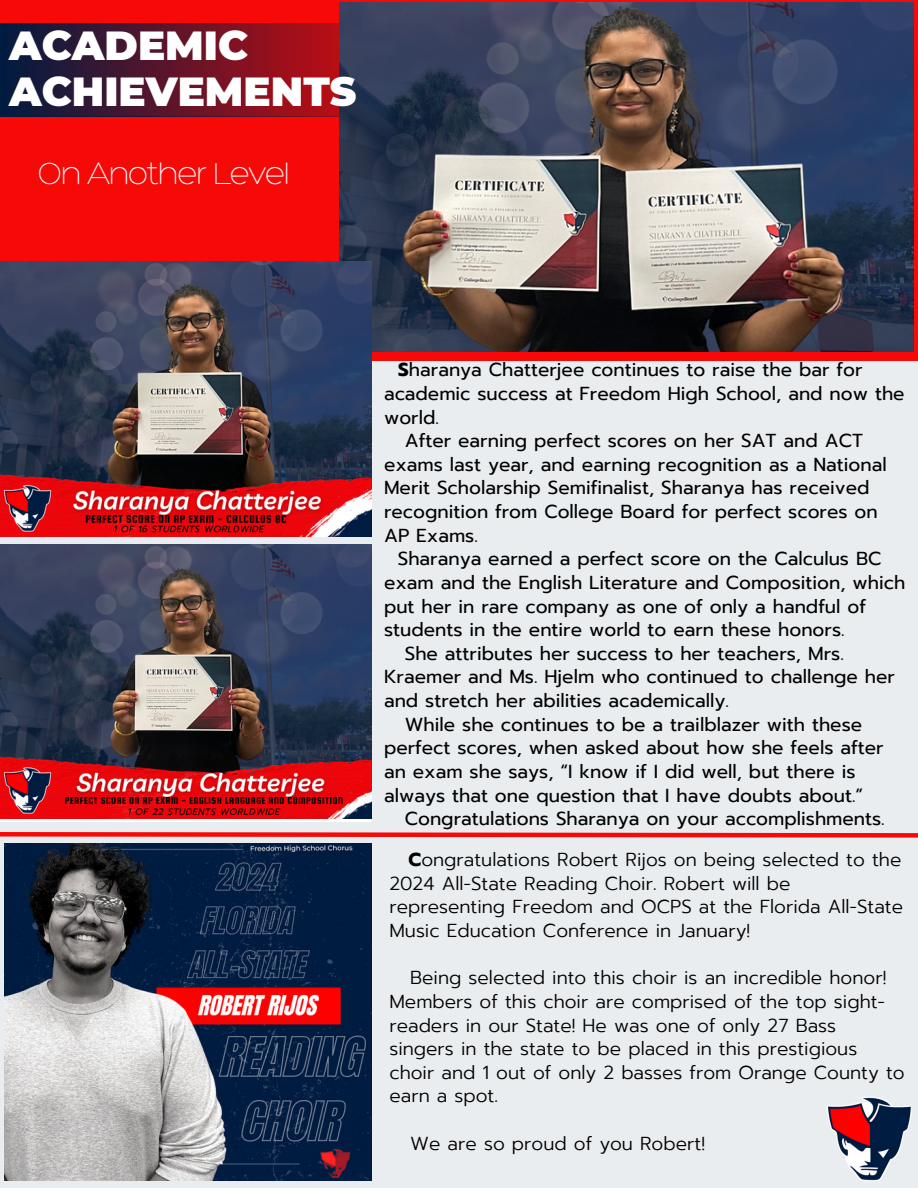
<style>
.page{position:relative;width:918px;height:1188px;background:#eaedef}
.page>*{position:absolute;margin:0;border:0;box-sizing:border-box;transform-origin:0 0}
.t1{font:900 40.5px "Montserrat";color:#fff}
.t2{font:300 33px "Hero";letter-spacing:-.055em;color:#fff}
.t3{font:18.75px/23.7px "Prompt";color:#000}
.t4{font:300 18.75px/23.7px "Prompt";color:#000}
.s1{font-weight:700}
</style>
<div class="page">
<div style="left:0;top:0;width:918px;height:360px;background:#f60906"></div>
<svg style="left:0;top:23px;width:340px;height:93px;background:#5c142a"></svg>
<img style="left:827px;top:1097px;width:85px;height:84px">
<div style="left:0;top:816px;width:371px;height:6px;background:#fff"></div>
<svg style="left:0;top:832px;width:918px;height:6px;background:#f2413f"></svg>
<img style="left:5px;top:843px;width:366px;height:338px">
<img style="left:340px;top:3px;width:574px;height:348px">
<img style="left:0;top:262px;width:371px;height:274px">
<img style="left:0;top:544px;width:371px;height:275px">
<p class="t1" style="left:9px;top:21px;width:241px">ACADEMIC</p>
<p class="t1" style="left:9px;top:67px;width:349px">ACHIEVEMENTS</p>
<p class="t2" style="left:38px;top:153px;width:254px">On Another Level</p>
<p class="t3" style="left:384px;top:358px;width:522px;text-indent:14px"><span class="s1">S</span>haranya Chatterjee continues to raise the bar for academic success at Freedom High School, and now the world.</p>
<p class="t3" style="left:384px;top:429px;width:504px;text-indent:21px">After earning perfect scores on her SAT and ACT exams last year, and earning recognition as a National Merit Scholarship Semifinalist, Sharanya has received recognition from College Board for perfect scores on AP Exams.</p>
<p class="t3" style="left:384px;top:547px;width:523px;text-indent:14px">Sharanya earned a perfect score on the Calculus BC exam and the English Literature and Composition, which put her in rare company as one of only a handful of students in the entire world to earn these honors.</p>
<p class="t3" style="left:384px;top:642px;width:513px;text-indent:21px">She attributes her success to her teachers, Mrs.<br>Kraemer and Ms. Hjelm who continued to challenge her and stretch her abilities academically.</p>
<p class="t3" style="left:384px;top:713px;width:501px;text-indent:21px">While she continues to be a trailblazer with these perfect scores, when asked about how she feels after an exam she says, “I know if I did well, but there is always that one question that I have doubts about.”</p>
<p class="t3" style="left:405px;top:807px;width:481px">Congratulations Sharanya on your accomplishments.</p>
<p class="t4" style="left:389px;top:848px;width:515px;text-indent:19px"><span class="s1">C</span>ongratulations Robert Rijos on being selected to the 2024 All-State Reading Choir. Robert will be representing Freedom and OCPS at the Florida All-State Music Education Conference in January!</p>
<p class="t4" style="left:389px;top:966px;width:517px;text-indent:21px">Being selected into this choir is an incredible honor!<br>Members of this choir are comprised of the top sight&shy;readers in our State! He was one of only 27 Bass singers in the state to be placed in this prestigious choir and 1 out of only 2 basses from Orange County to earn a spot.</p>
<p class="t4" style="left:410px;top:1132px;width:296px">We are so proud of you Robert!</p>
</div>
